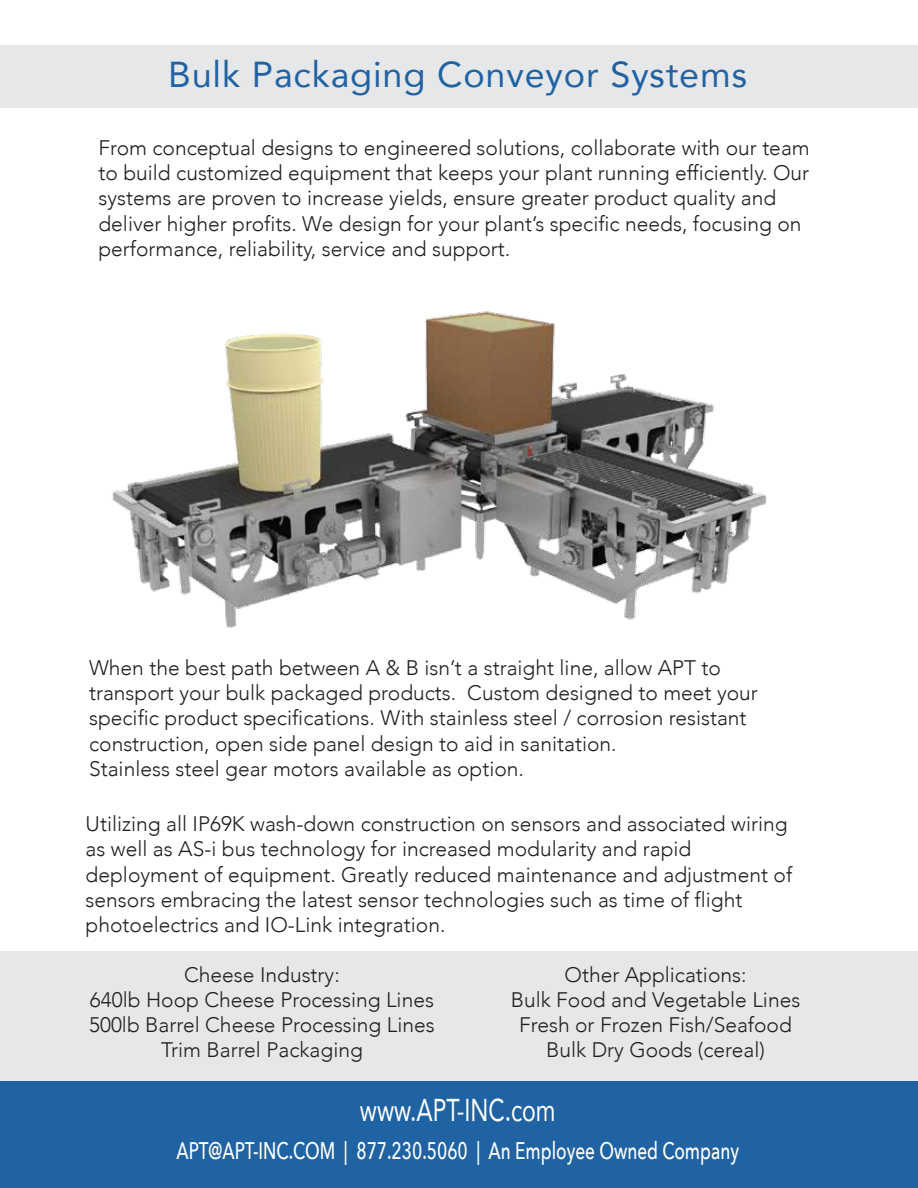
<style>
.page{position:relative;width:918px;height:1188px;background:#fff}
.page>*{position:absolute;margin:0;border:0;box-sizing:border-box;transform-origin:0 0}
.t1{font:36px "Avenir";letter-spacing:.025em;color:#2162a2}
.t2{font:31.5px "Avenir";color:#fff;scale:.73 1}
.t3{font:500 24px "Avenir Next";color:#fff;scale:.72 1}
.t4{font:300 21px/25.2px "Avenir";color:#231f20}
</style>
<div class="page">
<div style="left:0;top:951px;width:918px;height:131px;background:#e6e7e8"></div>
<div style="left:0;top:1081px;width:918px;height:107px;background:#2063a3"></div>
<div style="left:0;top:45px;width:918px;height:63px;background:#e6e7e8"></div>
<img style="left:112px;top:311px;width:655px;height:317px">
<h1 class="t1" style="left:168px;top:46px;width:580px">Bulk Packaging Conveyor Systems</h1>
<p class="t4" style="left:98px;top:135px;width:713px">From conceptual designs to engineered solutions, collaborate with our team to build customized equipment that keeps your plant running efficiently. Our systems are proven to increase yields, ensure greater product quality and deliver higher profits. We design for your plant’s specific needs, focusing on performance, reliability, service and support.</p>
<p class="t4" style="left:89px;top:655px;width:670px">When the best path between A &amp; B isn’t a straight line, allow APT to transport your bulk packaged products. Custom designed to meet your specific product specifications. With stainless steel / corrosion resistant construction, open side panel design to aid in sanitation.<br>Stainless steel gear motors available as option.</p>
<p class="t4" style="left:86px;top:811px;width:708px">Utilizing all IP69K wash-down construction on sensors and associated wiring as well as AS-i bus technology for increased modularity and rapid deployment of equipment. Greatly reduced maintenance and adjustment of sensors embracing the latest sensor technologies such as time of flight photoelectrics and IO-Link integration.</p>
<p class="t4" style="left:511px;top:962px;width:291px;text-align:center">Other Applications:<br>Bulk Food and Vegetable Lines<br>Fresh or Frozen Fish/Seafood<br>Bulk Dry Goods (cereal)</p>
<p class="t4" style="left:89px;top:962px;width:347px;text-align:center">Cheese Industry:<br>640lb Hoop Cheese Processing Lines<br>500lb Barrel Cheese Processing Lines<br>Trim Barrel Packaging</p>
<h2 class="t2" style="left:360px;top:1085px;width:270px">www.APT-INC.com</h2>
<p class="t3" style="left:176px;top:1131px;width:783px">APT@APT-INC.COM | 877.230.5060 | An Employee Owned Company</p>
<h2 class="t2" style="left:409px;top:1086px;width:223px">w.APT-INC.com</h2>
<p class="t3" style="left:191px;top:1132px;width:783px">APT@APT-IN .COM | 877.230.5060 | An Employee Owned Company</p>
</div>
